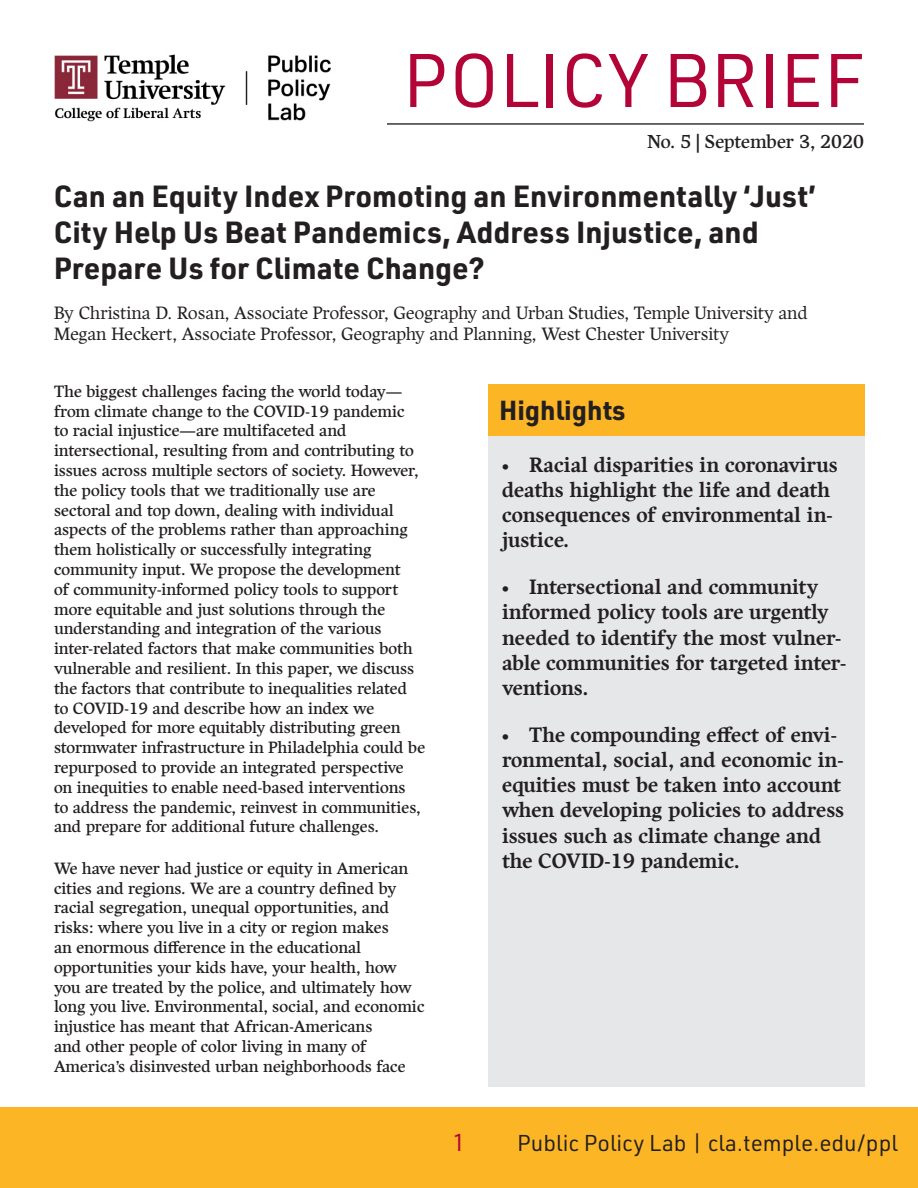
<style>
.page{position:relative;width:918px;height:1188px;background:#fff}
.page>*{position:absolute;margin:0;border:0;box-sizing:border-box;transform-origin:0 0}
.t1{font:74.25px "URWDIN";color:#b30437}
.t2{font:700 30px/36px "URWDIN";color:#231f20}
.t3{font:700 27px "URWDIN";color:#231f20}
.t4{font:24px "URWDIN";color:#b30437}
.t5{font:22.5px "URWDIN";color:#231f20}
.t6{font:700 21px/25.2px "Harfang";letter-spacing:-.005em;color:#231f20}
.t7{font:18.9px "Harfang";color:#231f20}
.t8{font:300 18px/21.6px "Harfang";letter-spacing:-.01em;color:#231f20}
.t9{font:16.5px/19.8px "Harfang";letter-spacing:-.01em;color:#231f20}
</style>
<div class="page">
<hr style="left:387px;top:123px;width:477px;height:2px;background:#231f20">
<img style="left:54px;top:54px;width:277px;height:68px">
<div style="left:0;top:1107px;width:918px;height:81px;background:#fcb525"></div>
<div style="left:489px;top:436px;width:376px;height:650px;background:#e6e7e9"></div>
<div style="left:489px;top:384px;width:376px;height:52px;background:#fcb525"></div>
<h1 class="t1" style="left:402px;top:32px;width:463px">POLICY BRIEF</h1>
<p class="t7" style="left:647px;top:130px;width:218px">No. 5 | September 3, 2020</p>
<h2 class="t2" style="left:54px;top:177px;width:764px">Can an Equity Index Promoting an Environmentally ‘Just’<br>City Help Us Beat Pandemics, Address Injustice, and<br>Prepare Us for Climate Change?</h2>
<p class="t8" style="left:54px;top:302px;width:755px">By Christina D. Rosan, Associate Professor, Geography and Urban Studies, Temple University and<br>Megan Heckert, Associate Professor, Geography and Planning, West Chester University</p>
<p class="t9" style="left:54px;top:381px;width:373px">The biggest challenges facing the world today— from climate change to the COVID-19 pandemic<br>to racial injustice—are multifaceted and intersectional, resulting from and contributing to issues across multiple sectors of society. However, the policy tools that we traditionally use are sectoral and top down, dealing with individual aspects of the problems rather than approaching them holistically or successfully integrating community input. We propose the development<br>of community-informed policy tools to support more equitable and just solutions through the understanding and integration of the various inter-related factors that make communities both vulnerable and resilient. In this paper, we discuss the factors that contribute to inequalities related to COVID-19 and describe how an index we developed for more equitably distributing green stormwater infrastructure in Philadelphia could be repurposed to provide an integrated perspective on inequities to enable need-based interventions<br>to address the pandemic, reinvest in communities, and prepare for additional future challenges.</p>
<p class="t9" style="left:54px;top:858px;width:372px">We have never had justice or equity in American cities and regions. We are a country defined by racial segregation, unequal opportunities, and risks: where you live in a city or region makes<br>an enormous difference in the educational opportunities your kids have, your health, how you are treated by the police, and ultimately how long you live. Environmental, social, and economic injustice has meant that African-Americans<br>and other people of color living in many of America’s disinvested urban neighborhoods face</p>
<h3 class="t3" style="left:499px;top:392px;width:128px">Highlights</h3>
<p class="t6" style="left:502px;top:452px;width:337px">• Racial disparities in coronavirus deaths highlight the life and death consequences of environmental in&shy;justice.</p>
<p class="t6" style="left:502px;top:575px;width:346px">• Intersectional and community informed policy tools are urgently needed to identify the most vulner&shy;able communities for targeted inter&shy;ventions.</p>
<p class="t6" style="left:502px;top:722px;width:344px">• The compounding effect of envi&shy;ronmental, social, and economic in&shy;equities must be taken into account when developing policies to address issues such as climate change and the COVID-19 pandemic.</p>
<h3 class="t4" style="left:453px;top:1127px;width:14px">1</h3>
<h3 class="t5" style="left:517px;top:1128px;width:382px">Public Policy Lab | cla.temple.edu/ppl</h3>
</div>
